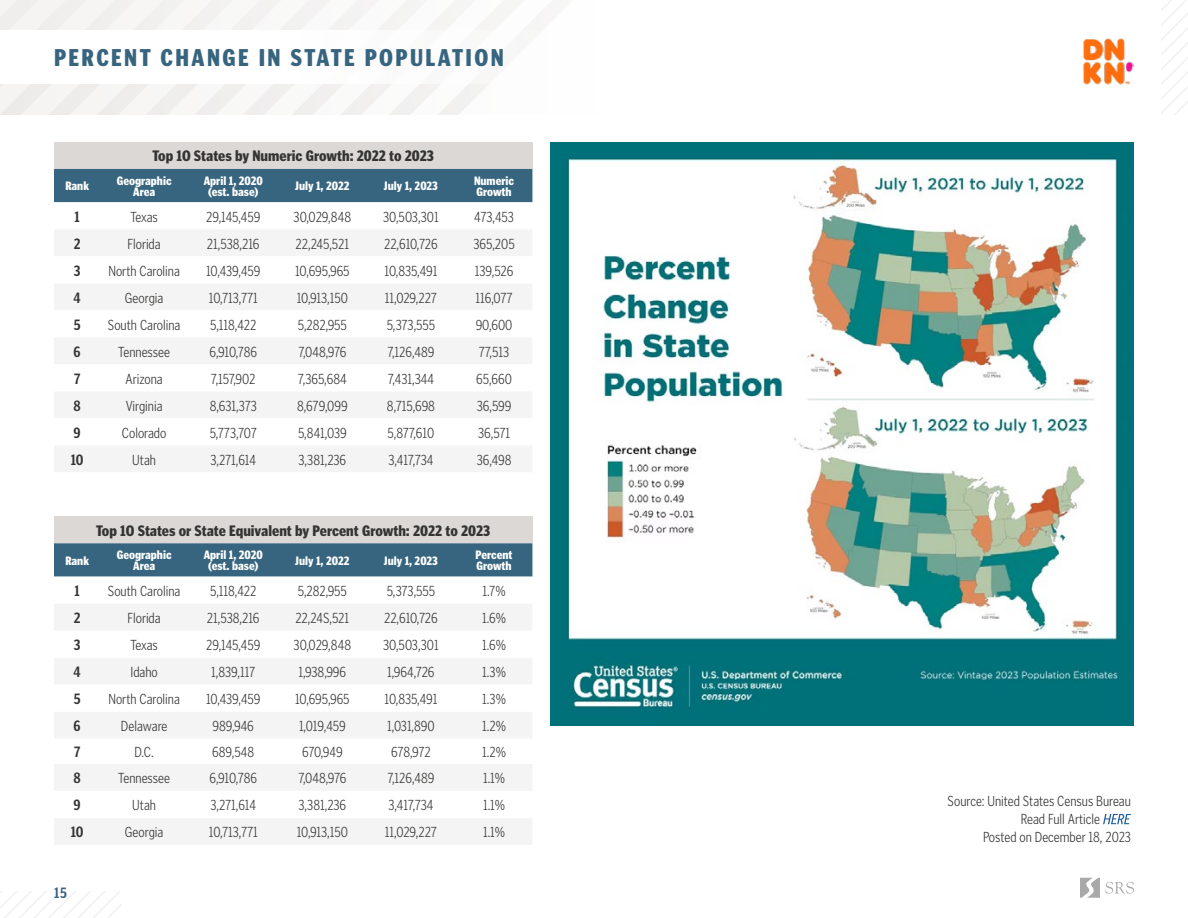
<style>
.page{position:relative;width:1188px;height:918px;background:#fff}
.page>*{position:absolute;margin:0;border:0;box-sizing:border-box;transform-origin:0 0}
.t1{font:900 24px "Poynter Gothic Text Cond";letter-spacing:.1em;color:#37657f}
.t2{font:300 15px "Poynter Gothic Text Cond";color:#343433}
.t3{font:900 15px "Poynter Gothic Text Cond";letter-spacing:-.005em;color:#343433}
.t4{font:700 15px "Poynter Gothic Text Cond";color:#343433}
.t5{font:700 15px "Poynter Gothic Text Cond";color:#37657f}
.t6{font:900 12px/10.5px "Poynter Gothic Text Cond";color:#fff;text-align:center}
</style>
<div class="page">
<svg style="left:0;top:891px;width:122px;height:27px"></svg>
<svg style="left:1080px;top:878px;width:54px;height:20px"></svg>
<svg style="left:0;top:0;width:538px;height:115px"></svg>
<svg style="left:1161px;top:0;width:27px;height:115px"></svg>
<div style="left:0;top:30px;width:594px;height:54px;background:#fff"></div>
<img style="left:1083px;top:38px;width:51px;height:47px">
<svg style="left:1103px;top:814px;width:28px;height:10px"></svg>
<img style="left:551px;top:142px;width:583px;height:583px">
<div style="left:54px;top:142px;width:478px;height:27px;background:#dbd8d6"></div>
<div style="left:54px;top:169px;width:478px;height:34px;background:#37657f"></div>
<div style="left:54px;top:230px;width:478px;height:242px;background:#f4f4f4"></div>
<svg style="left:54px;top:256px;width:478px;height:189px"></svg>
<div style="left:54px;top:516px;width:478px;height:27px;background:#dbd8d6"></div>
<div style="left:54px;top:543px;width:478px;height:34px;background:#37657f"></div>
<div style="left:54px;top:604px;width:478px;height:240px;background:#f4f4f4"></div>
<svg style="left:54px;top:631px;width:478px;height:187px"></svg>
<h1 class="t1" style="left:54px;top:44px;width:451px">PERCENT CHANGE IN STATE POPULATION</h1>
<p class="t3" style="left:152px;top:148px;width:283px">Top 1O States by Numeric Growth: 2022 to 2023</p>
<p class="t6" style="left:65px;top:181px;width:25px">Rank</p>
<p class="t6" style="left:117px;top:176px;width:56px">Geographic<br>Area</p>
<p class="t6" style="left:204px;top:176px;width:61px">April 1, 2020 (est. base)</p>
<p class="t6" style="left:295px;top:181px;width:56px">July 1, 2022</p>
<p class="t6" style="left:384px;top:181px;width:56px">July 1, 2023</p>
<p class="t6" style="left:474px;top:176px;width:42px;text-align:left">Numeric<br>Growth</p>
<p class="t4" style="left:75px;top:208px;width:7px">1</p>
<p class="t2" style="left:130px;top:209px;width:29px">Texas</p>
<p class="t2" style="left:206px;top:209px;width:56px">29,145,459</p>
<p class="t2" style="left:294px;top:209px;width:59px">30,029,848</p>
<p class="t2" style="left:383px;top:209px;width:57px">30,503,301</p>
<p class="t2" style="left:474px;top:209px;width:41px">473,453</p>
<p class="t4" style="left:74px;top:235px;width:8px">2</p>
<p class="t2" style="left:128px;top:236px;width:35px">Florida</p>
<p class="t2" style="left:207px;top:236px;width:54px">21,538,216</p>
<p class="t2" style="left:296px;top:236px;width:55px">22,245,521</p>
<p class="t2" style="left:384px;top:236px;width:55px">22,610,726</p>
<p class="t2" style="left:473px;top:236px;width:43px">365,205</p>
<p class="t4" style="left:74px;top:262px;width:8px">3</p>
<p class="t2" style="left:108px;top:263px;width:73px">North Carolina</p>
<p class="t2" style="left:206px;top:263px;width:56px">10,439,459</p>
<p class="t2" style="left:295px;top:263px;width:56px">10,695,965</p>
<p class="t2" style="left:385px;top:263px;width:54px">10,835,491</p>
<p class="t2" style="left:475px;top:263px;width:40px">139,526</p>
<p class="t4" style="left:74px;top:289px;width:9px">4</p>
<p class="t2" style="left:125px;top:290px;width:40px">Georgia</p>
<p class="t2" style="left:209px;top:290px;width:50px">10,713,771</p>
<p class="t2" style="left:297px;top:290px;width:53px">10,913,150</p>
<p class="t2" style="left:385px;top:290px;width:54px">11,029,227</p>
<p class="t2" style="left:476px;top:290px;width:38px">116,077</p>
<p class="t4" style="left:74px;top:316px;width:8px">5</p>
<p class="t2" style="left:108px;top:317px;width:74px">South Carolina</p>
<p class="t2" style="left:210px;top:317px;width:48px">5,118,422</p>
<p class="t2" style="left:298px;top:317px;width:51px">5,282,955</p>
<p class="t2" style="left:387px;top:317px;width:50px">5,373,555</p>
<p class="t2" style="left:476px;top:317px;width:38px">90,600</p>
<p class="t4" style="left:74px;top:343px;width:9px">6</p>
<p class="t2" style="left:118px;top:344px;width:53px">Tennessee</p>
<p class="t2" style="left:209px;top:344px;width:49px">6,910,786</p>
<p class="t2" style="left:298px;top:344px;width:50px">7,048,976</p>
<p class="t2" style="left:387px;top:344px;width:49px">7,126,489</p>
<p class="t2" style="left:479px;top:344px;width:32px">77,513</p>
<p class="t4" style="left:74px;top:370px;width:8px">7</p>
<p class="t2" style="left:126px;top:371px;width:39px">Arizona</p>
<p class="t2" style="left:211px;top:371px;width:46px">7,157,902</p>
<p class="t2" style="left:298px;top:371px;width:50px">7,365,684</p>
<p class="t2" style="left:388px;top:371px;width:48px">7,431,344</p>
<p class="t2" style="left:476px;top:371px;width:37px">65,660</p>
<p class="t4" style="left:74px;top:397px;width:9px">8</p>
<p class="t2" style="left:126px;top:398px;width:38px">Virginia</p>
<p class="t2" style="left:210px;top:398px;width:49px">8,631,373</p>
<p class="t2" style="left:297px;top:398px;width:52px">8,679,099</p>
<p class="t2" style="left:387px;top:398px;width:49px">8,715,698</p>
<p class="t2" style="left:477px;top:398px;width:36px">36,599</p>
<p class="t4" style="left:74px;top:424px;width:9px">9</p>
<p class="t2" style="left:122px;top:425px;width:46px">Colorado</p>
<p class="t2" style="left:210px;top:425px;width:49px">5,773,707</p>
<p class="t2" style="left:298px;top:425px;width:50px">5,841,039</p>
<p class="t2" style="left:388px;top:425px;width:48px">5,877,610</p>
<p class="t2" style="left:478px;top:425px;width:34px">36,571</p>
<p class="t4" style="left:71px;top:451px;width:14px">10</p>
<p class="t2" style="left:132px;top:452px;width:25px">Utah</p>
<p class="t2" style="left:210px;top:452px;width:47px">3,271,614</p>
<p class="t2" style="left:298px;top:452px;width:49px">3,381,236</p>
<p class="t2" style="left:388px;top:452px;width:47px">3,417,734</p>
<p class="t2" style="left:477px;top:452px;width:36px">36,498</p>
<p class="t3" style="left:96px;top:522px;width:396px">Top 1O States or State Equivalent by Percent Growth: 2022 to 2023</p>
<p class="t6" style="left:65px;top:555px;width:25px">Rank</p>
<p class="t6" style="left:117px;top:550px;width:56px">Geographic<br>Area</p>
<p class="t6" style="left:204px;top:550px;width:61px">April 1, 2020 (est. base)</p>
<p class="t6" style="left:295px;top:555px;width:56px">July 1, 2022</p>
<p class="t6" style="left:384px;top:555px;width:56px">July 1, 2023</p>
<p class="t6" style="left:476px;top:550px;width:39px;text-align:left">Percent<br>Growth</p>
<p class="t4" style="left:75px;top:583px;width:7px">1</p>
<p class="t2" style="left:108px;top:583px;width:74px">South Carolina</p>
<p class="t2" style="left:210px;top:583px;width:48px">5,118,422</p>
<p class="t2" style="left:298px;top:583px;width:51px">5,282,955</p>
<p class="t2" style="left:387px;top:583px;width:50px">5,373,555</p>
<p class="t2" style="left:482px;top:583px;width:25px">1.7%</p>
<p class="t4" style="left:74px;top:610px;width:8px">2</p>
<p class="t2" style="left:128px;top:610px;width:35px">Florida</p>
<p class="t2" style="left:207px;top:610px;width:54px">21,538,216</p>
<p class="t2" style="left:295px;top:610px;width:55px">22,24S,521</p>
<p class="t2" style="left:384px;top:610px;width:55px">22,610,726</p>
<p class="t2" style="left:482px;top:610px;width:26px">1.6%</p>
<p class="t4" style="left:74px;top:637px;width:8px">3</p>
<p class="t2" style="left:130px;top:637px;width:29px">Texas</p>
<p class="t2" style="left:206px;top:637px;width:56px">29,145,459</p>
<p class="t2" style="left:294px;top:637px;width:59px">30,029,848</p>
<p class="t2" style="left:383px;top:637px;width:57px">30,503,301</p>
<p class="t2" style="left:482px;top:637px;width:26px">1.6%</p>
<p class="t4" style="left:74px;top:664px;width:9px">4</p>
<p class="t2" style="left:130px;top:664px;width:29px">Idaho</p>
<p class="t2" style="left:211px;top:664px;width:46px">1,839,117</p>
<p class="t2" style="left:299px;top:664px;width:49px">1,938,996</p>
<p class="t2" style="left:387px;top:664px;width:49px">1,964,726</p>
<p class="t2" style="left:482px;top:664px;width:25px">1.3%</p>
<p class="t4" style="left:74px;top:691px;width:8px">5</p>
<p class="t2" style="left:108px;top:691px;width:73px">North Carolina</p>
<p class="t2" style="left:206px;top:691px;width:56px">10,439,459</p>
<p class="t2" style="left:295px;top:691px;width:56px">10,695,965</p>
<p class="t2" style="left:385px;top:691px;width:54px">10,835,491</p>
<p class="t2" style="left:482px;top:691px;width:25px">1.3%</p>
<p class="t4" style="left:74px;top:718px;width:9px">6</p>
<p class="t2" style="left:121px;top:718px;width:48px">Delaware</p>
<p class="t2" style="left:213px;top:718px;width:43px">989,946</p>
<p class="t2" style="left:299px;top:718px;width:48px">1,019,459</p>
<p class="t2" style="left:387px;top:718px;width:49px">1,031,890</p>
<p class="t2" style="left:482px;top:718px;width:25px">1.2%</p>
<p class="t4" style="left:74px;top:744px;width:8px">7</p>
<p class="t2" style="left:135px;top:744px;width:21px">D.C.</p>
<p class="t2" style="left:212px;top:744px;width:44px">689,548</p>
<p class="t2" style="left:302px;top:744px;width:42px">670,949</p>
<p class="t2" style="left:391px;top:744px;width:41px">678,972</p>
<p class="t2" style="left:482px;top:744px;width:25px">1.2%</p>
<p class="t4" style="left:74px;top:770px;width:9px">8</p>
<p class="t2" style="left:118px;top:770px;width:53px">Tennessee</p>
<p class="t2" style="left:209px;top:770px;width:49px">6,910,786</p>
<p class="t2" style="left:298px;top:770px;width:50px">7,048,976</p>
<p class="t2" style="left:387px;top:770px;width:49px">7,126,489</p>
<p class="t2" style="left:483px;top:770px;width:24px">1.1%</p>
<p class="t4" style="left:74px;top:797px;width:9px">9</p>
<p class="t2" style="left:132px;top:797px;width:25px">Utah</p>
<p class="t2" style="left:210px;top:797px;width:47px">3,271,614</p>
<p class="t2" style="left:298px;top:797px;width:49px">3,381,236</p>
<p class="t2" style="left:388px;top:797px;width:47px">3,417,734</p>
<p class="t2" style="left:483px;top:797px;width:24px">1.1%</p>
<p class="t4" style="left:71px;top:824px;width:14px">10</p>
<p class="t2" style="left:125px;top:824px;width:40px">Georgia</p>
<p class="t2" style="left:209px;top:824px;width:50px">10,713,771</p>
<p class="t2" style="left:297px;top:824px;width:53px">10,913,150</p>
<p class="t2" style="left:385px;top:824px;width:54px">11,029,227</p>
<p class="t2" style="left:483px;top:824px;width:24px">1.1%</p>
<p class="t5" style="left:54px;top:884px;width:14px">15</p>
<p class="t2" style="left:948px;top:793px;width:185px">Source: United States Census Bureau</p>
<p class="t2" style="left:1021px;top:811px;width:81px">Read Full Article</p>
<p class="t2" style="left:983px;top:829px;width:149px">Posted on December 18, 2023</p>
</div>
